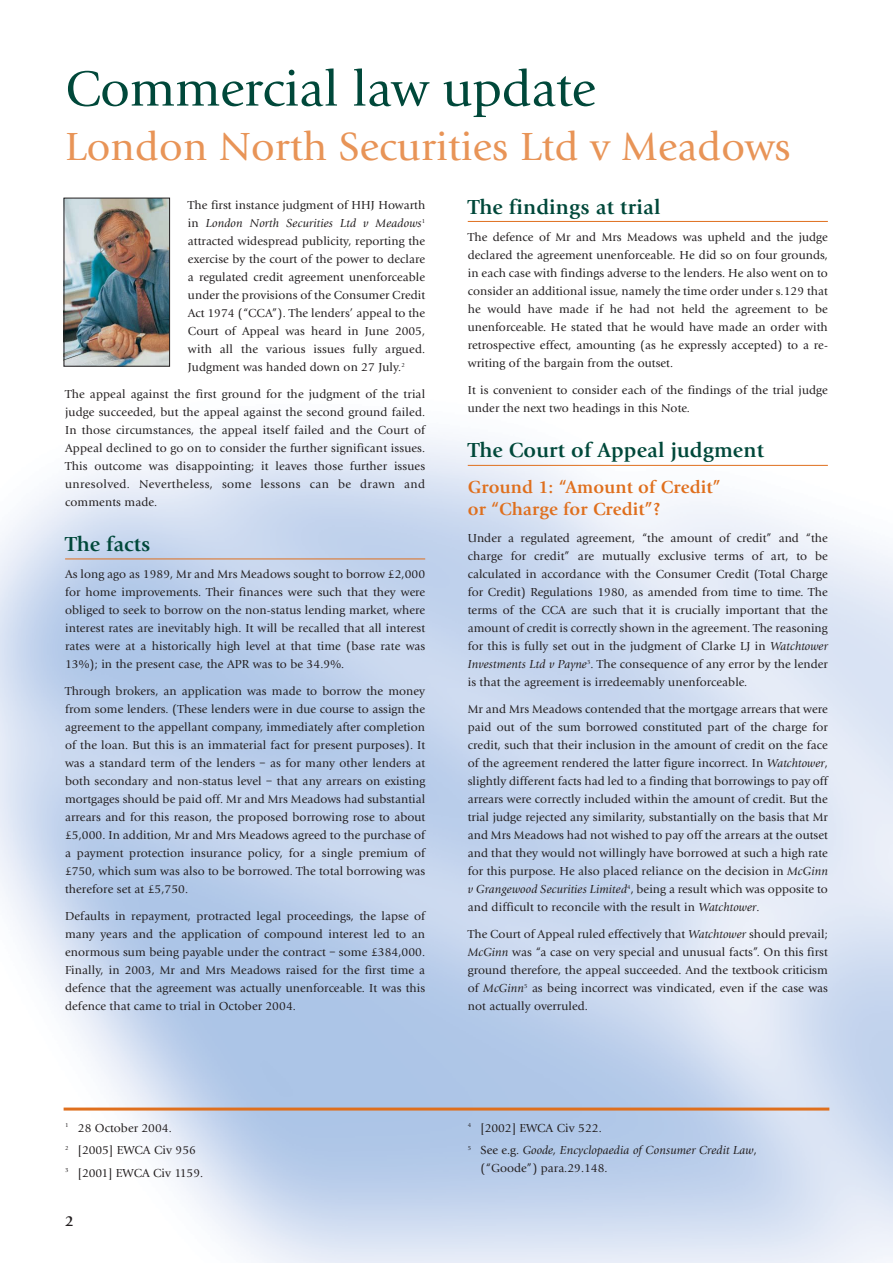
<style>
.page{position:relative;width:893px;height:1263px;background:#fff}
.page>*{position:absolute;margin:0;border:0;box-sizing:border-box;transform-origin:0 0}
.t1{font:51px "Giovanni";letter-spacing:-.005em;color:#00483a}
.t2{font:40.5px "Giovanni";letter-spacing:.005em;color:#e89457}
.t3{font:700 21px "Giovanni";letter-spacing:.01em;color:#00483a}
.t4{font:700 18px/22.5px "Giovanni";letter-spacing:.01em;color:#df6f1d}
.t5{font:700 15px "Giovanni";color:#231f20}
.t6{font:12px/18px "Giovanni";letter-spacing:.005em;color:#231f20;text-align:justify}
.t7{font:italic 12px/22.5px "Giovanni";letter-spacing:.01em;color:#231f20}
.s1{font-style:italic}
.s2{font-style:normal}
</style>
<div class="page">
<img style="left:0;top:283px;width:892px;height:980px">
<hr style="left:65px;top:559px;width:360px;height:1px;background:#df6f1d">
<hr style="left:468px;top:221px;width:359px;height:1px;background:#df6f1d">
<hr style="left:468px;top:465px;width:359px;height:1px;background:#df6f1d">
<img style="left:66px;top:200px;width:102px;height:165px">
<div style="left:64px;top:198px;width:106px;height:169px;border:1px solid #231f20"></div>
<hr style="left:64px;top:1108px;width:765px;height:3px;background:#df6f1d">
<h1 class="t1" style="left:65px;top:69px;width:532px">Commercial law update</h1>
<h2 class="t2" style="left:65px;top:130px;width:727px">London North Securities Ltd v Meadows</h2>
<p class="t6" style="left:188px;top:197px;width:239px">The first instance judgment of HHJ Howarth in <span class="s1">London North Securities Ltd v Meadows</span><sup>1 </sup>attracted widespread publicity, reporting the exercise by the court of the power to declare a regulated credit agreement unenforceable under the provisions of the Consumer Credit Act 1974 (“CCA”). The lenders’ appeal to the Court of Appeal was heard in June 2005, with all the various issues fully argued.<br>Judgment was handed down on 27 July.<sup>2</sup></p>
<p class="t6" style="left:65px;top:386px;width:361px">The appeal against the first ground for the judgment of the trial judge succeeded, but the appeal against the second ground failed.<br>In those circumstances, the appeal itself failed and the Court of Appeal declined to go on to consider the further significant issues.<br>This outcome was disappointing; it leaves those further issues unresolved. Nevertheless, some lessons can be drawn and comments made.</p>
<h3 class="t3" style="left:65px;top:536px;width:87px">The facts</h3>
<p class="t6" style="left:65px;top:566px;width:361px">As long ago as 1989, Mr and Mrs Meadows sought to borrow £2,000 for home improvements. Their finances were such that they were obliged to seek to borrow on the non-status lending market, where interest rates are inevitably high. It will be recalled that all interest rates were at a historically high level at that time (base rate was 13%); in the present case, the APR was to be 34.9%.</p>
<p class="t6" style="left:65px;top:683px;width:361px">Through brokers, an application was made to borrow the money from some lenders. (These lenders were in due course to assign the agreement to the appellant company, immediately after completion of the loan. But this is an immaterial fact for present purposes). It was a standard term of the lenders – as for many other lenders at both secondary and non-status level – that any arrears on existing mortgages should be paid off. Mr and Mrs Meadows had substantial arrears and for this reason, the proposed borrowing rose to about £5,000. In addition, Mr and Mrs Meadows agreed to the purchase of a payment protection insurance policy, for a single premium of £750, which sum was also to be borrowed. The total borrowing was therefore set at £5,750.</p>
<p class="t6" style="left:65px;top:908px;width:361px">Defaults in repayment, protracted legal proceedings, the lapse of many years and the application of compound interest led to an enormous sum being payable under the contract – some £384,000.<br>Finally, in 2003, Mr and Mrs Meadows raised for the first time a defence that the agreement was actually unenforceable. It was this defence that came to trial in October 2004.</p>
<h3 class="t3" style="left:468px;top:198px;width:194px">The findings at trial</h3>
<p class="t6" style="left:468px;top:229px;width:361px">The defence of Mr and Mrs Meadows was upheld and the judge declared the agreement unenforceable. He did so on four grounds, in each case with findings adverse to the lenders. He also went on to consider an additional issue, namely the time order under s.129 that he would have made if he had not held the agreement to be unenforceable. He stated that he would have made an order with retrospective effect, amounting (as he expressly accepted) to a re&shy;writing of the bargain from the outset.</p>
<p class="t6" style="left:468px;top:382px;width:361px">It is convenient to consider each of the findings of the trial judge under the next two headings in this Note.</p>
<h3 class="t3" style="left:468px;top:441px;width:298px">The Court of Appeal judgment</h3>
<h3 class="t4" style="left:468px;top:477px;width:254px">Ground 1: “Amount of Credit” or “Charge for Credit”?</h3>
<p class="t6" style="left:468px;top:530px;width:361px">Under a regulated agreement, “the amount of credit” and “the charge for credit” are mutually exclusive terms of art, to be calculated in accordance with the Consumer Credit (Total Charge for Credit) Regulations 1980, as amended from time to time. The terms of the CCA are such that it is crucially important that the amount of credit is correctly shown in the agreement. The reasoning for this is fully set out in the judgment of Clarke LJ in <span class="s1">Watchtower Investments Ltd v Payne</span><sup>3</sup>. The consequence of any error by the lender is that the agreement is irredeemably unenforceable.</p>
<p class="t6" style="left:468px;top:701px;width:361px">Mr and Mrs Meadows contended that the mortgage arrears that were paid out of the sum borrowed constituted part of the charge for credit, such that their inclusion in the amount of credit on the face of the agreement rendered the latter figure incorrect. In <span class="s1">Watchtower</span>, slightly different facts had led to a finding that borrowings to pay off arrears were correctly included within the amount of credit. But the trial judge rejected any similarity, substantially on the basis that Mr and Mrs Meadows had not wished to pay off the arrears at the outset and that they would not willingly have borrowed at such a high rate for this purpose. He also placed reliance on the decision in <span class="s1">McGinn v Grangewood Securities Limited</span><sup>4</sup>, being a result which was opposite to and difficult to reconcile with the result in <span class="s1">Watchtower</span>.</p>
<p class="t6" style="left:468px;top:926px;width:361px">The Court of Appeal ruled effectively that <span class="s1">Watchtower</span> should prevail; <span class="s1">McGinn</span> was “a case on very special and unusual facts”. On this first ground therefore, the appeal succeeded. And the textbook criticism of <span class="s1">McGinn</span><sup>5</sup> as being incorrect was vindicated, even if the case was not actually overruled.</p>
<p class="t6" style="left:65px;top:1117px;width:140px;line-height:22.5px;text-align:left"><sup>1</sup> 28 October 2004.<br><sup>2</sup> [2005] EWCA Civ 956<br><sup>3</sup> [2001] EWCA Civ 1159.</p>
<p class="t7" style="left:468px;top:1117px;width:290px"><sup>4</sup> <span class="s2">[2002] EWCA Civ 522.<br></span><sup>5</sup> <span class="s2">See e.g.</span> Goode, Encyclopaedia of Consumer Credit Law<span class="s2">,</span></p>
<p class="t6" style="left:480px;top:1160px;width:129px">(“Goode”) para.29.148.</p>
<p class="t5" style="left:65px;top:1215px;width:10px">2</p>
</div>
